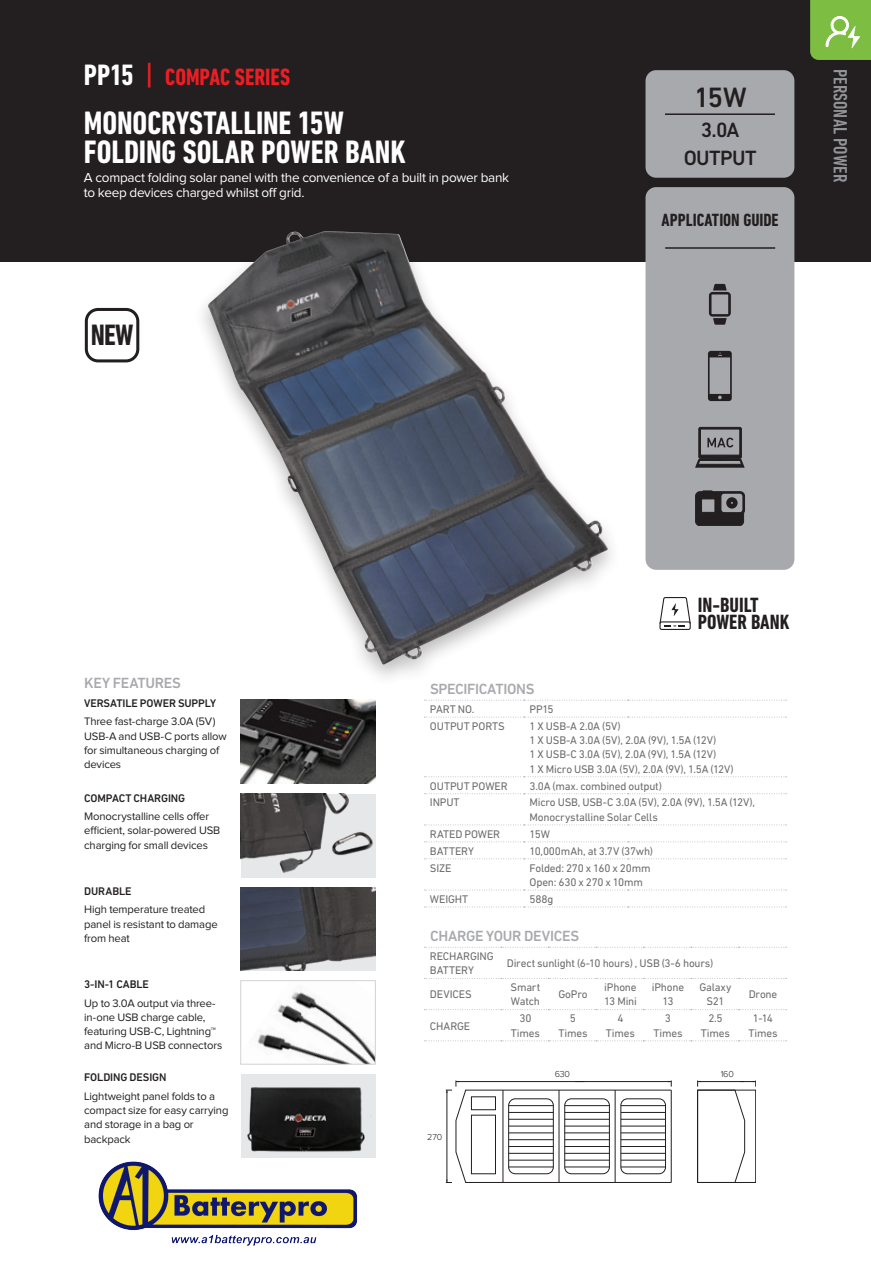
<style>
.page{position:relative;width:871px;height:1263px;background:#fff}
.page>*{position:absolute;margin:0;border:0;box-sizing:border-box;transform-origin:0 0}
.t1{font:700 condensed 33px/28.5px "DIN Next LT Pro";letter-spacing:-.005em;color:#fff}
.t2{font:700 condensed 30px "DIN Next LT Pro";color:#231f20}
.t3{font:500 28.5px "DIN Next LT Pro";color:#231f20}
.t4{font:700 condensed 24px "DIN Next LT Pro";color:#ee1d23}
.t5{font:700 condensed 21px/17.9px "DIN Next LT Pro";color:#231f20}
.t6{font:500 21px/28.5px "DIN Next LT Pro";letter-spacing:-.025em;color:#231f20;text-align:center}
.t7{font:500 condensed 19.5px "DIN Next LT Pro";color:#939598}
.t8{font:700 condensed 18px "DIN Next LT Pro";color:#231f20}
.t9{font:500 15px "DIN Next LT Pro";letter-spacing:-.02em;color:#a8a9ad}
.t10{font:13.5px/15.8px "Proxima Nova";letter-spacing:-.02em;color:#fff}
.t11{font:11.25px/14.2px "DIN Next LT Pro";letter-spacing:-.015em;color:#6c6d70;text-align:center}
.t12{font:11.25px/14.2px "Proxima Nova";letter-spacing:-.01em;color:#231f20}
.t13{font:500 11.25px "DIN Next LT Pro";letter-spacing:-.01em;color:#231f20}
.t14{font:300 9px "Proxima Nova";letter-spacing:-.02em;color:#231f20}
.s1{font-size:30px;color:#fff}
.s2{font-weight:500;font-size:30px}
</style>
<div class="page">
<div style="left:0;top:0;width:871px;height:261px;background:#231f20"></div>
<svg style="left:424px;top:700px;width:362px;height:1px"></svg>
<svg style="left:424px;top:717px;width:362px;height:1px"></svg>
<svg style="left:424px;top:776px;width:362px;height:1px"></svg>
<svg style="left:424px;top:793px;width:362px;height:1px"></svg>
<svg style="left:424px;top:824px;width:362px;height:1px"></svg>
<svg style="left:424px;top:841px;width:362px;height:1px"></svg>
<svg style="left:424px;top:858px;width:362px;height:1px"></svg>
<svg style="left:424px;top:890px;width:362px;height:1px"></svg>
<svg style="left:424px;top:906px;width:362px;height:1px"></svg>
<svg style="left:697px;top:1080px;width:59px;height:103px"></svg>
<svg style="left:446px;top:1080px;width:226px;height:103px"></svg>
<img style="left:241px;top:794px;width:134px;height:83px">
<img style="left:241px;top:887px;width:134px;height:84px">
<img style="left:257px;top:992px;width:117px;height:70px">
<div style="left:240px;top:980px;width:136px;height:84px;border:1px solid #d1d2d4"></div>
<img style="left:241px;top:1074px;width:134px;height:83px">
<img style="left:241px;top:699px;width:134px;height:84px">
<div style="left:193px;top:224px;width:430px;height:464px;background:#231f20;opacity:.3"></div>
<img style="left:208px;top:231px;width:401px;height:434px">
<svg style="left:424px;top:947px;width:362px;height:1px"></svg>
<svg style="left:424px;top:978px;width:362px;height:1px"></svg>
<svg style="left:424px;top:1009px;width:362px;height:1px"></svg>
<svg style="left:424px;top:1040px;width:362px;height:1px"></svg>
<div style="left:659px;top:621px;width:31px;height:9px;border:1px solid #231f20;border-radius:2px"></div>
<svg style="left:659px;top:597px;width:32px;height:30px"></svg>
<div style="left:645px;top:70px;width:149px;height:108px;background:#a8a9ad;border-radius:11px"></div>
<div style="left:645px;top:187px;width:149px;height:383px;background:#a8a9ad;border-radius:11px"></div>
<hr style="left:665px;top:113px;width:110px;height:2px;background:#231f20">
<hr style="left:665px;top:247px;width:110px;height:2px;background:#231f20">
<svg style="left:708px;top:351px;width:23px;height:50px"></svg>
<svg style="left:695px;top:427px;width:49px;height:40px"></svg>
<svg style="left:709px;top:284px;width:22px;height:41px"></svg>
<svg style="left:695px;top:490px;width:50px;height:35px"></svg>
<svg style="left:810px;top:0;width:61px;height:60px;background:#86c04f"></svg>
<svg style="left:85px;top:308px;width:54px;height:54px"></svg>
<img style="left:98px;top:1152px;width:276px;height:94px">
<h3 class="t4" style="left:84px;top:63px;width:208px"><span class="s1">PP15</span> <span class="s2">|</span> COMPAC SERIES</h3>
<h1 class="t1" style="left:84px;top:109px;width:323px">MONOCRYSTALLINE 15W<br>FOLDING SOLAR POWER BANK</h1>
<p class="t10" style="left:84px;top:170px;width:426px">A compact folding solar panel with the convenience of a built in power bank to keep devices charged whilst off grid.</p>
<h2 class="t2" style="left:91px;top:318px;width:44px">NEW</h2>
<h3 class="t3" style="left:693px;top:80px;width:54px">15W</h3>
<h3 class="t6" style="left:683px;top:115px;width:75px">3.0A<br>OUTPUT</h3>
<h3 class="t8" style="left:661px;top:210px;width:118px">APPLICATION GUIDE</h3>
<h3 class="t7" style="left:851px;top:69px;width:115px;rotate:90deg">PERSONAL POWER</h3>
<h3 class="t9" style="left:84px;top:674px;width:98px">KEY FEATURES</h3>
<p class="t13" style="left:84px;top:696px;width:134px">VERSATILE POWER SUPPLY</p>
<p class="t12" style="left:84px;top:715px;width:144px">Three fast-charge 3.0A (5V)<br>USB-A and USB-C ports allow for simultaneous charging of devices</p>
<p class="t13" style="left:84px;top:791px;width:103px">COMPACT CHARGING</p>
<p class="t12" style="left:84px;top:809px;width:138px">Monocrystalline cells offer efficient, solar-powered USB charging for small devices</p>
<p class="t13" style="left:84px;top:884px;width:49px">DURABLE</p>
<p class="t12" style="left:84px;top:903px;width:135px">High temperature treated panel is resistant to damage from heat</p>
<p class="t13" style="left:84px;top:978px;width:66px">3-IN-1 CABLE</p>
<p class="t12" style="left:84px;top:996px;width:140px">Up to 3.0A output via three&shy;in-one USB charge cable, featuring USB-C, Lightning™ and Micro-B USB connectors</p>
<p class="t13" style="left:84px;top:1071px;width:84px">FOLDING DESIGN</p>
<p class="t12" style="left:84px;top:1089px;width:146px">Lightweight panel folds to a compact size for easy carrying and storage in a bag or backpack</p>
<h3 class="t5" style="left:698px;top:595px;width:93px">IN-BUILT<br>POWER BANK</h3>
<h3 class="t9" style="left:430px;top:680px;width:106px">SPECIFICATIONS</h3>
<p class="t11" style="left:430px;top:702px;width:46px">PART NO.</p>
<p class="t11" style="left:529px;top:702px;width:26px">PP15</p>
<p class="t11" style="left:430px;top:719px;width:76px">OUTPUT PORTS</p>
<p class="t11" style="left:529px;top:719px;width:206px;text-align:left">1 X USB-A 2.0A (5V)<br>1 X USB-A 3.0A (5V), 2.0A (9V), 1.5A (12V)<br>1 X USB-C 3.0A (5V), 2.0A (9V), 1.5A (12V)<br>1 X Micro USB 3.0A (5V), 2.0A (9V), 1.5A (12V)</p>
<p class="t11" style="left:430px;top:778px;width:79px">OUTPUT POWER</p>
<p class="t11" style="left:529px;top:778px;width:134px">3.0A (max. combined output)</p>
<p class="t11" style="left:430px;top:795px;width:31px">INPUT</p>
<p class="t11" style="left:529px;top:795px;width:227px;text-align:left">Micro USB, USB-C 3.0A (5V), 2.0A (9V), 1.5A (12V),<br>Monocrystalline Solar Cells</p>
<p class="t11" style="left:430px;top:826px;width:72px">RATED POWER</p>
<p class="t11" style="left:529px;top:826px;width:22px">15W</p>
<p class="t11" style="left:430px;top:843px;width:45px">BATTERY</p>
<p class="t11" style="left:529px;top:843px;width:125px">10,000mAh, at 3.7V (37wh)</p>
<p class="t11" style="left:430px;top:860px;width:23px">SIZE</p>
<p class="t11" style="left:529px;top:860px;width:122px;text-align:left">Folded: 270 x 160 x 20mm<br>Open: 630 x 270 x 10mm</p>
<p class="t11" style="left:430px;top:892px;width:40px">WEIGHT</p>
<p class="t11" style="left:529px;top:892px;width:25px">588g</p>
<h3 class="t9" style="left:430px;top:927px;width:151px">CHARGE YOUR DEVICES</h3>
<p class="t11" style="left:430px;top:949px;width:65px;text-align:left">RECHARGING<br>BATTERY</p>
<p class="t11" style="left:507px;top:956px;width:208px">Direct sunlight (6-10 hours) , USB (3-6 hours)</p>
<p class="t11" style="left:430px;top:987px;width:43px">DEVICES</p>
<p class="t11" style="left:510px;top:980px;width:31px;text-align:left">Smart<br>Watch</p>
<p class="t11" style="left:558px;top:987px;width:31px">GoPro</p>
<p class="t11" style="left:604px;top:980px;width:34px;text-align:left">iPhone<br>13 Mini</p>
<p class="t11" style="left:651px;top:980px;width:34px">iPhone<br>13</p>
<p class="t11" style="left:699px;top:980px;width:34px">Galaxy<br>S21</p>
<p class="t11" style="left:748px;top:987px;width:30px">Drone</p>
<p class="t11" style="left:430px;top:1018px;width:42px">CHARGE</p>
<p class="t11" style="left:511px;top:1011px;width:31px">30<br>Times</p>
<p class="t11" style="left:558px;top:1011px;width:31px">5<br>Times</p>
<p class="t11" style="left:606px;top:1011px;width:31px">4<br>Times</p>
<p class="t11" style="left:653px;top:1011px;width:31px">3<br>Times</p>
<p class="t11" style="left:701px;top:1011px;width:31px">2.5<br>Times</p>
<p class="t11" style="left:748px;top:1011px;width:31px">1-14<br>Times</p>
<p class="t14" style="left:427px;top:1132px;width:16px">270</p>
<p class="t14" style="left:555px;top:1069px;width:17px">630</p>
<p class="t14" style="left:720px;top:1069px;width:15px">160</p>
</div>
